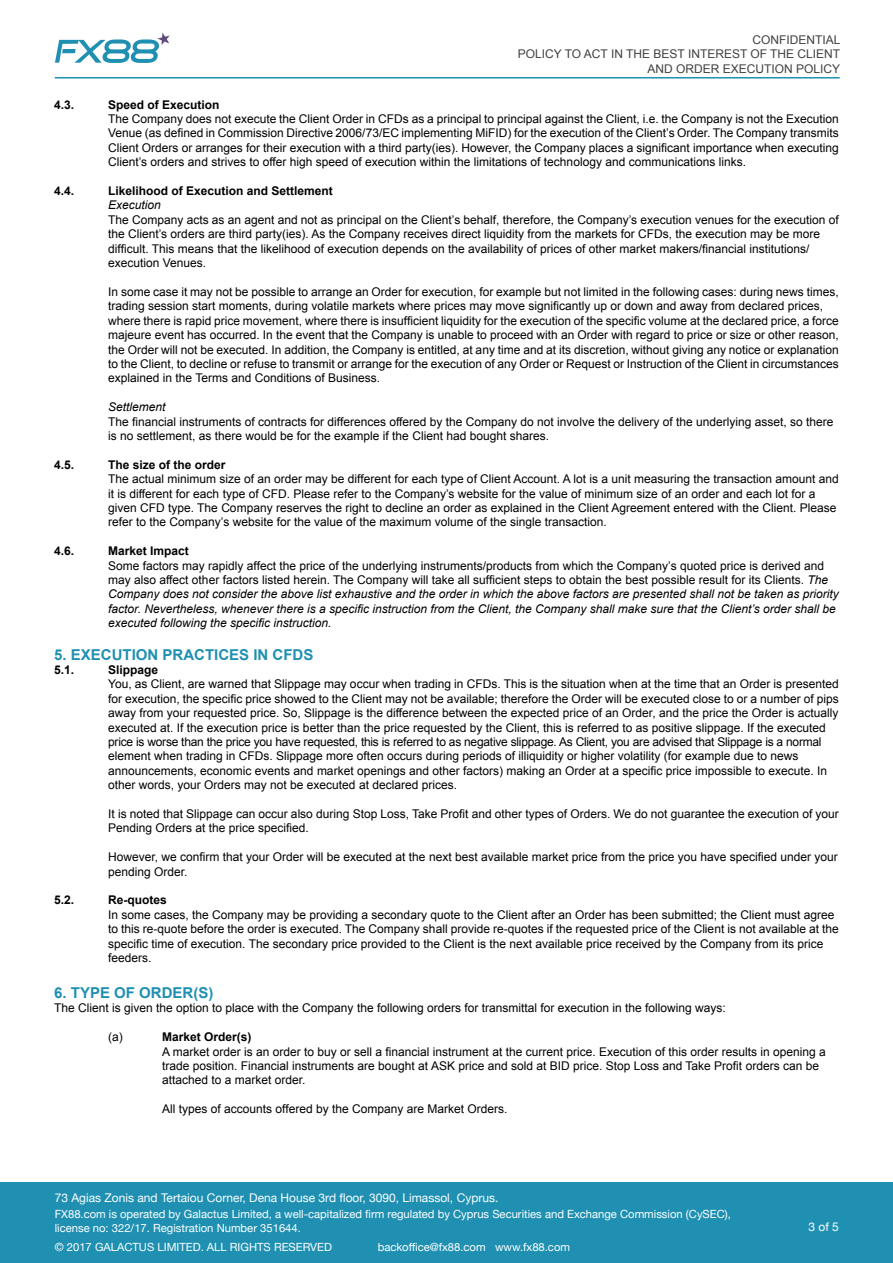
<style>
.page{position:relative;width:893px;height:1263px;background:#fff}
.page>*{position:absolute;margin:0;border:0;box-sizing:border-box;transform-origin:0 0}
.t1{font:700 15px "Arial";color:#1f90b2}
.t2{font:12px/14.4px "Arial";color:#000}
.t3{font:italic 12px/14.4px "Arial";color:#000}
.t4{font:700 12px "Arial";color:#000}
.t5{font:12px/14.4px "Arial";color:#414042;text-align:right}
.t6{font:12px "Helvetica Neue";color:#fff}
.t7{font:11.25px/13.5px "Helvetica Neue";color:#fff}
.s1{font-style:normal}
</style>
<div class="page">
<hr style="left:55px;top:77px;width:785px;height:2px;background:#1f90b2">
<div style="left:0;top:1182px;width:893px;height:81px;background:#1f90b2"></div>
<svg style="left:55px;top:33px;width:115px;height:30px"></svg>
<p class="t5" style="left:518px;top:33px;width:324px">CONFIDENTIAL<br>POLICY TO ACT IN THE BEST INTEREST OF THE CLIENT<br>AND ORDER EXECUTION POLICY</p>
<p class="t4" style="left:54px;top:97px;width:22px">4.3.</p>
<p class="t4" style="left:108px;top:97px;width:113px">Speed of Execution</p>
<p class="t2" style="left:108px;top:112px;width:732px;text-align:justify">The Company does not execute the Client Order in CFDs as a principal to principal against the Client, i.e. the Company is not the Execution Venue (as defined in Commission Directive 2006/73/EC implementing MiFID) for the execution of the Client’s Order. The Company transmits Client Orders or arranges for their execution with a third party(ies). However, the Company places a significant importance when executing Client’s orders and strives to offer high speed of execution within the limitations of technology and communications links.</p>
<p class="t4" style="left:54px;top:183px;width:22px">4.4.</p>
<p class="t4" style="left:108px;top:183px;width:226px">Likelihood of Execution and Settlement</p>
<p class="t3" style="left:108px;top:198px;width:54px">Execution</p>
<p class="t2" style="left:108px;top:213px;width:732px">The Company acts as an agent and not as principal on the Client’s behalf, therefore, the Company’s execution venues for the execution of the Client’s orders are third party(ies). As the Company receives direct liquidity from the markets for CFDs, the execution may be more difficult. This means that the likelihood of execution depends on the availability of prices of other market makers/financial institutions/ execution Venues.</p>
<p class="t2" style="left:108px;top:285px;width:732px">In some case it may not be possible to arrange an Order for execution, for example but not limited in the following cases: during news times, trading session start moments, during volatile markets where prices may move significantly up or down and away from declared prices, where there is rapid price movement, where there is insufficient liquidity for the execution of the specific volume at the declared price, a force majeure event has occurred. In the event that the Company is unable to proceed with an Order with regard to price or size or other reason, the Order will not be executed. In addition, the Company is entitled, at any time and at its discretion, without giving any notice or explanation to the Client, to decline or refuse to transmit or arrange for the execution of any Order or Request or Instruction of the Client in circumstances explained in the Terms and Conditions of Business.</p>
<p class="t3" style="left:108px;top:400px;width:59px">Settlement</p>
<p class="t2" style="left:108px;top:414px;width:727px">The financial instruments of contracts for differences offered by the Company do not involve the delivery of the underlying asset, so there is no settlement, as there would be for the example if the Client had bought shares.</p>
<p class="t4" style="left:54px;top:457px;width:22px">4.5.</p>
<p class="t4" style="left:108px;top:457px;width:119px">The size of the order</p>
<p class="t2" style="left:108px;top:472px;width:732px">The actual minimum size of an order may be different for each type of Client Account. A lot is a unit measuring the transaction amount and it is different for each type of CFD. Please refer to the Company’s website for the value of minimum size of an order and each lot for a given CFD type. The Company reserves the right to decline an order as explained in the Client Agreement entered with the Client. Please refer to the Company’s website for the value of the maximum volume of the single transaction.</p>
<p class="t4" style="left:54px;top:543px;width:22px">4.6.</p>
<p class="t4" style="left:108px;top:543px;width:82px">Market Impact</p>
<p class="t3" style="left:108px;top:558px;width:732px"><span class="s1">Some factors may rapidly affect the price of the underlying instruments/products from which the Company’s quoted price is derived and may also affect other factors listed herein. The Company will take all sufficient steps to obtain the best possible result for its Clients.</span> The Company does not consider the above list exhaustive and the order in which the above factors are presented shall not be taken as priority factor. Nevertheless, whenever there is a specific instruction from the Client, the Company shall make sure that the Client’s order shall be executed following the specific instruction.</p>
<p class="t1" style="left:54px;top:644px;width:261px">5. EXECUTION PRACTICES IN CFDS</p>
<p class="t4" style="left:54px;top:662px;width:22px">5.1.</p>
<p class="t4" style="left:108px;top:662px;width:52px">Slippage</p>
<p class="t2" style="left:108px;top:677px;width:732px">You, as Client, are warned that Slippage may occur when trading in CFDs. This is the situation when at the time that an Order is presented for execution, the specific price showed to the Client may not be available; therefore the Order will be executed close to or a number of pips away from your requested price. So, Slippage is the difference between the expected price of an Order, and the price the Order is actually executed at. If the execution price is better than the price requested by the Client, this is referred to as positive slippage. If the executed price is worse than the price you have requested, this is referred to as negative slippage. As Client, you are advised that Slippage is a normal element when trading in CFDs. Slippage more often occurs during periods of illiquidity or higher volatility (for example due to news announcements, economic events and market openings and other factors) making an Order at a specific price impossible to execute. In other words, your Orders may not be executed at declared prices.</p>
<p class="t2" style="left:108px;top:807px;width:732px">It is noted that Slippage can occur also during Stop Loss, Take Profit and other types of Orders. We do not guarantee the execution of your<br>Pending Orders at the price specified.</p>
<p class="t2" style="left:108px;top:850px;width:731px">However, we confirm that your Order will be executed at the next best available market price from the price you have specified under your pending Order.</p>
<p class="t4" style="left:54px;top:892px;width:22px">5.2.</p>
<p class="t4" style="left:108px;top:892px;width:60px">Re-quotes</p>
<p class="t2" style="left:108px;top:907px;width:732px">In some cases, the Company may be providing a secondary quote to the Client after an Order has been submitted; the Client must agree to this re-quote before the order is executed. The Company shall provide re-quotes if the requested price of the Client is not available at the specific time of execution. The secondary price provided to the Client is the next available price received by the Company from its price feeders.</p>
<p class="t1" style="left:54px;top:983px;width:161px">6. TYPE OF ORDER(S)</p>
<p class="t2" style="left:54px;top:1001px;width:673px">The Client is given the option to place with the Company the following orders for transmittal for execution in the following ways:</p>
<p class="t2" style="left:108px;top:1030px;width:16px">(a)</p>
<p class="t4" style="left:162px;top:1029px;width:91px">Market Order(s)</p>
<p class="t2" style="left:162px;top:1044px;width:665px">A market order is an order to buy or sell a financial instrument at the current price. Execution of this order results in opening a trade position. Financial instruments are bought at ASK price and sold at BID price. Stop Loss and Take Profit orders can be attached to a market order.</p>
<p class="t2" style="left:162px;top:1102px;width:347px">All types of accounts offered by the Company are Market Orders.</p>
<p class="t6" style="left:55px;top:1188px;width:445px">73 Agias Zonis and Tertaiou Corner, Dena House 3rd floor, 3090, Limassol, Cyprus.</p>
<p class="t7" style="left:55px;top:1208px;width:678px">FX88.com is operated by Galactus Limited, a well-capitalized firm regulated by Cyprus Securities and Exchange Commission (CySEC), license no: 322/17. Registration Number 351644.</p>
<p class="t7" style="left:55px;top:1241px;width:279px">© 2017 GALACTUS LIMITED. ALL RIGHTS RESERVED</p>
<p class="t7" style="left:378px;top:1241px;width:194px">backoffice@fx88.com www.fx88.com</p>
<p class="t6" style="left:808px;top:1218px;width:32px">3 of 5</p>
</div>
